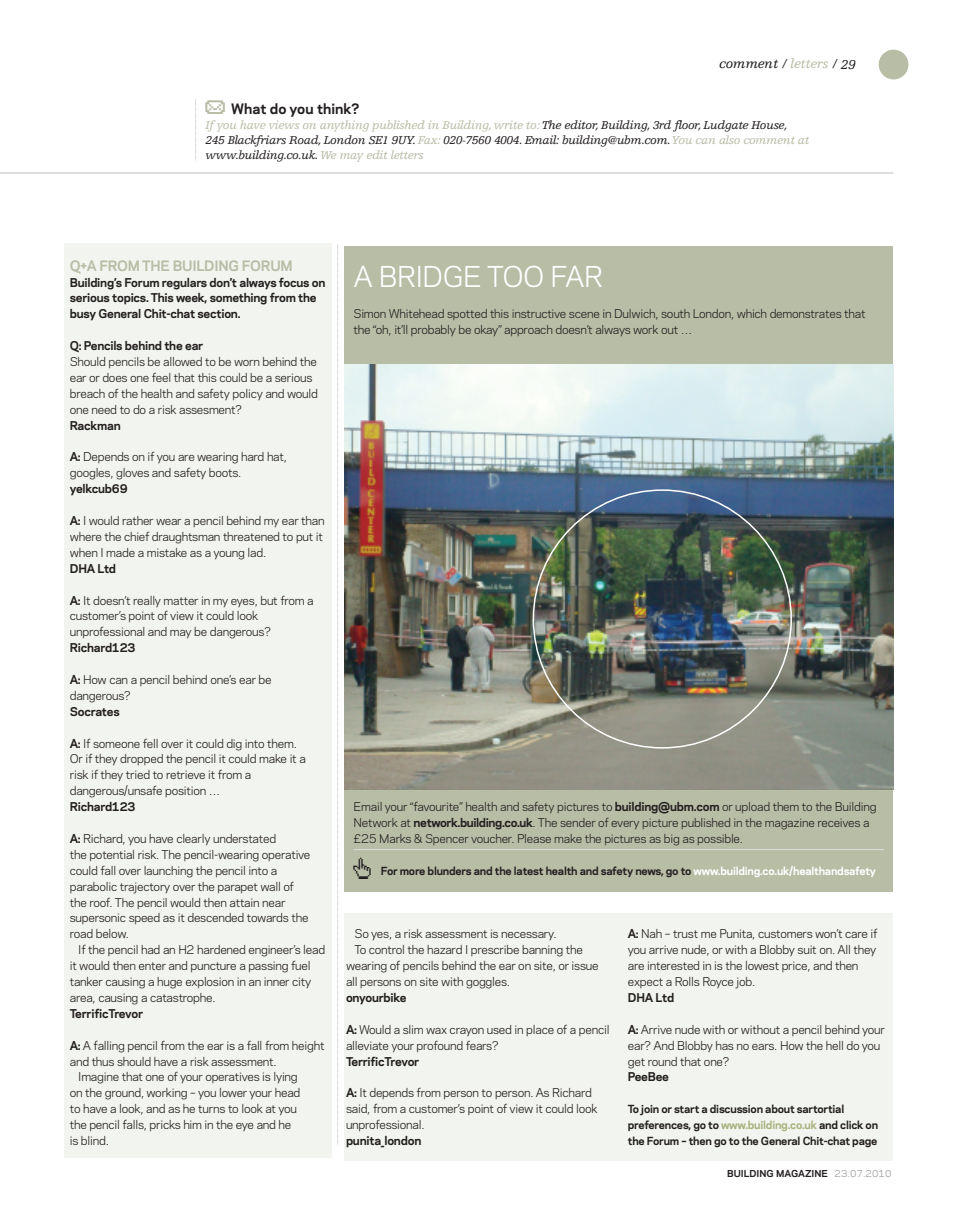
<style>
.page{position:relative;width:957px;height:1212px;background:#fff}
.page>*{position:absolute;margin:0;border:0;box-sizing:border-box;transform-origin:0 0}
.t1{font:39px "Spaidersimbol";color:#b8bda6}
.t2{font:27px "Galaxie Polaris";letter-spacing:-.02em;color:#fff}
.t3{font:26.55px "Spaidersimbol";color:#231f20}
.t4{font:700 13.5px "Galaxie Polaris";letter-spacing:-.02em;color:#b8bda6}
.t5{font:italic 13.5px "Egyptienne F";letter-spacing:-.02em;color:#231f20}
.t6{font:700 13.5px "Galaxie Polaris";color:#231f20}
.t7{font:italic 12px/15px "Egyptienne F";letter-spacing:-.035em;color:#231f20}
.t8{font:11.4px/15.9px "Galaxie Polaris";letter-spacing:-.02em;color:#231f20}
.t9{font:700 11.4px/15.9px "Galaxie Polaris";letter-spacing:-.02em;color:#231f20}
.t10{font:700 10.5px/15.9px "Galaxie Polaris";letter-spacing:-.02em;color:#231f20}
.t11{font:700 9px "Galaxie Polaris";color:#231f20}
.s1{color:#b8bda6}
.s2{font-weight:700}
.s3{color:#fff}
.s4{color:#a8b17e}
.s5{font-weight:400;color:#939598}
</style>
<div class="page">
<div style="left:878px;top:50px;width:30px;height:29px;background:#b8bda6;border-radius:50%"></div>
<hr style="left:0;top:173px;width:893px;height:1px;background:#bcbdc0">
<svg style="left:195px;top:100px;width:1px;height:62px"></svg>
<svg style="left:337px;top:245px;width:1px;height:901px"></svg>
<div style="left:344px;top:246px;width:549px;height:646px;background:#b8bda6"></div>
<img style="left:344px;top:364px;width:549px;height:425px">
<hr style="left:353px;top:849px;width:531px;height:1px;background:#dcdddf">
<div style="left:64px;top:243px;width:268px;height:914px;background:#f2f4ef"></div>
<div style="left:344px;top:913px;width:549px;height:247px;background:#f2f4ef"></div>
<img style="left:533px;top:489px;width:259px;height:260px">
<p class="t5" style="left:719px;top:58px;width:138px">comment / <span class="s1">letters</span> / 29</p>
<h1 class="t1" style="left:206px;top:77px;width:36px">a</h1>
<p class="t6" style="left:231px;top:103px;width:130px">What do you think?</p>
<p class="t7" style="left:206px;top:118px;width:605px"><span class="s1">If you have views on anything published in Building, write to:</span> The editor, Building, 3rd floor, Ludgate House,<br>245 Blackfriars Road, London SE1 9UY. <span class="s1">Fax:</span> 020-7560 4004. Email: building@ubm.com.<span class="s1">You can also comment at </span>www.building.co.uk. <span class="s1">We may edit letters</span></p>
<p class="t4" style="left:70px;top:260px;width:224px">Q+A FROM THE BUILDING FORUM</p>
<p class="t9" style="left:70px;top:275px;width:257px">Building’s Forum regulars don’t always focus on serious topics. This week, something from the busy General Chit-chat section.</p>
<p class="t9" style="left:70px;top:339px;width:135px">Q: Pencils behind the ear</p>
<p class="t8" style="left:70px;top:355px;width:250px">Should pencils be allowed to be worn behind the ear or does one feel that this could be a serious breach of the health and safety policy and would one need to do a risk assesment?</p>
<p class="t9" style="left:70px;top:418px;width:52px">Rackman</p>
<p class="t8" style="left:70px;top:450px;width:219px"><span class="s2">A:</span> Depends on if you are wearing hard hat, googles, gloves and safety boots.</p>
<p class="t9" style="left:70px;top:482px;width:59px">yelkcub69</p>
<p class="t8" style="left:70px;top:514px;width:256px"><span class="s2">A:</span> I would rather wear a pencil behind my ear than where the chief draughtsman threatened to put it when I made a mistake as a young lad.</p>
<p class="t9" style="left:70px;top:561px;width:48px">DHA Ltd</p>
<p class="t8" style="left:70px;top:593px;width:245px"><span class="s2">A:</span> It doesn’t really matter in my eyes, but from a customer’s point of view it could look unprofessional and may be dangerous?</p>
<p class="t9" style="left:70px;top:641px;width:67px">Richard123</p>
<p class="t8" style="left:70px;top:673px;width:203px"><span class="s2">A:</span> How can a pencil behind one’s ear be dangerous?</p>
<p class="t9" style="left:70px;top:704px;width:51px">Socrates</p>
<p class="t8" style="left:70px;top:736px;width:237px"><span class="s2">A:</span> If someone fell over it could dig into them.<br>Or if they dropped the pencil it could make it a risk if they tried to retrieve it from a dangerous/unsafe position …</p>
<p class="t9" style="left:70px;top:800px;width:67px">Richard123</p>
<p class="t8" style="left:70px;top:832px;width:242px"><span class="s2">A:</span> Richard, you have clearly understated<br>the potential risk. The pencil-wearing operative could fall over launching the pencil into a parabolic trajectory over the parapet wall of the roof. The pencil would then attain near supersonic speed as it descended towards the road below.</p>
<p class="t8" style="left:70px;top:943px;width:257px;text-indent:9px">If the pencil had an H2 hardened engineer’s lead it would then enter and puncture a passing fuel tanker causing a huge explosion in an inner city area, causing a catastrophe.</p>
<p class="t9" style="left:70px;top:1006px;width:75px">TerrificTrevor</p>
<p class="t8" style="left:70px;top:1038px;width:256px"><span class="s2">A:</span> A falling pencil from the ear is a fall from height</p>
<p class="t8" style="left:70px;top:1054px;width:208px">and thus should have a risk assessment.</p>
<p class="t8" style="left:78px;top:1070px;width:221px">Imagine that one of your operatives is lying</p>
<p class="t8" style="left:70px;top:1086px;width:232px">on the ground, working – you lower your head</p>
<p class="t8" style="left:70px;top:1102px;width:229px">to have a look, and as he turns to look at you</p>
<p class="t8" style="left:70px;top:1118px;width:223px">the pencil falls, pricks him in the eye and he</p>
<p class="t8" style="left:70px;top:1134px;width:41px">is blind.</p>
<h2 class="t2" style="left:353px;top:265px;width:251px">A BRIDGE TOO FAR</h2>
<p class="t8" style="left:353px;top:307px;width:513px">Simon Whitehead spotted this instructive scene in Dulwich, south London, which demonstrates that the “oh, it’ll probably be okay” approach doesn’t always work out …</p>
<p class="t8" style="left:353px;top:800px;width:524px">Email your “favourite” health and safety pictures to <span class="s2">building@ubm.com</span> or upload them to the Building<br>Network at <span class="s2">network.building.co.uk</span>. The sender of every picture published in the magazine receives a £25 Marks &amp; Spencer voucher. Please make the pictures as big as possible.</p>
<h3 class="t3" style="left:353px;top:854px;width:29px">k</h3>
<p class="t10" style="left:381px;top:864px;width:497px">For more blunders and the latest health and safety news, go to <span class="s3">www.building.co.uk/healthandsafety</span></p>
<p class="t8" style="left:354px;top:927px;width:204px">So yes, a risk assessment is necessary.</p>
<p class="t8" style="left:354px;top:943px;width:230px">To control the hazard I prescribe banning the</p>
<p class="t8" style="left:346px;top:959px;width:254px">wearing of pencils behind the ear on site, or issue</p>
<p class="t8" style="left:346px;top:975px;width:166px">all persons on site with goggles.</p>
<p class="t9" style="left:346px;top:991px;width:62px">onyourbike</p>
<p class="t8" style="left:346px;top:1022px;width:265px"><span class="s2">A:</span> Would a slim wax crayon used in place of a pencil alleviate your profound fears?</p>
<p class="t9" style="left:346px;top:1054px;width:75px">TerrificTrevor</p>
<p class="t8" style="left:346px;top:1086px;width:253px"><span class="s2">A:</span> It depends from person to person. As Richard said, from a customer’s point of view it could look unprofessional.</p>
<p class="t9" style="left:346px;top:1134px;width:77px">punita_london</p>
<p class="t8" style="left:628px;top:927px;width:251px"><span class="s2">A:</span> Nah – trust me Punita, customers won’t care if you arrive nude, or with a Blobby suit on. All they are interested in is the lowest price, and then expect a Rolls Royce job.</p>
<p class="t9" style="left:628px;top:991px;width:48px">DHA Ltd</p>
<p class="t8" style="left:628px;top:1022px;width:259px"><span class="s2">A:</span> Arrive nude with or without a pencil behind your ear? And Blobby has no ears. How the hell do you get round that one?</p>
<p class="t9" style="left:628px;top:1070px;width:43px">PeeBee</p>
<p class="t10" style="left:628px;top:1102px;width:252px">To join or start a discussion about sartortial preferences, go to <span class="s4">www.building.co.uk</span> and click on the Forum – then go to the General Chit-chat page</p>
<p class="t11" style="left:727px;top:1170px;width:166px">BUILDING MAGAZINE <span class="s5">23.07.2010</span></p>
</div>
